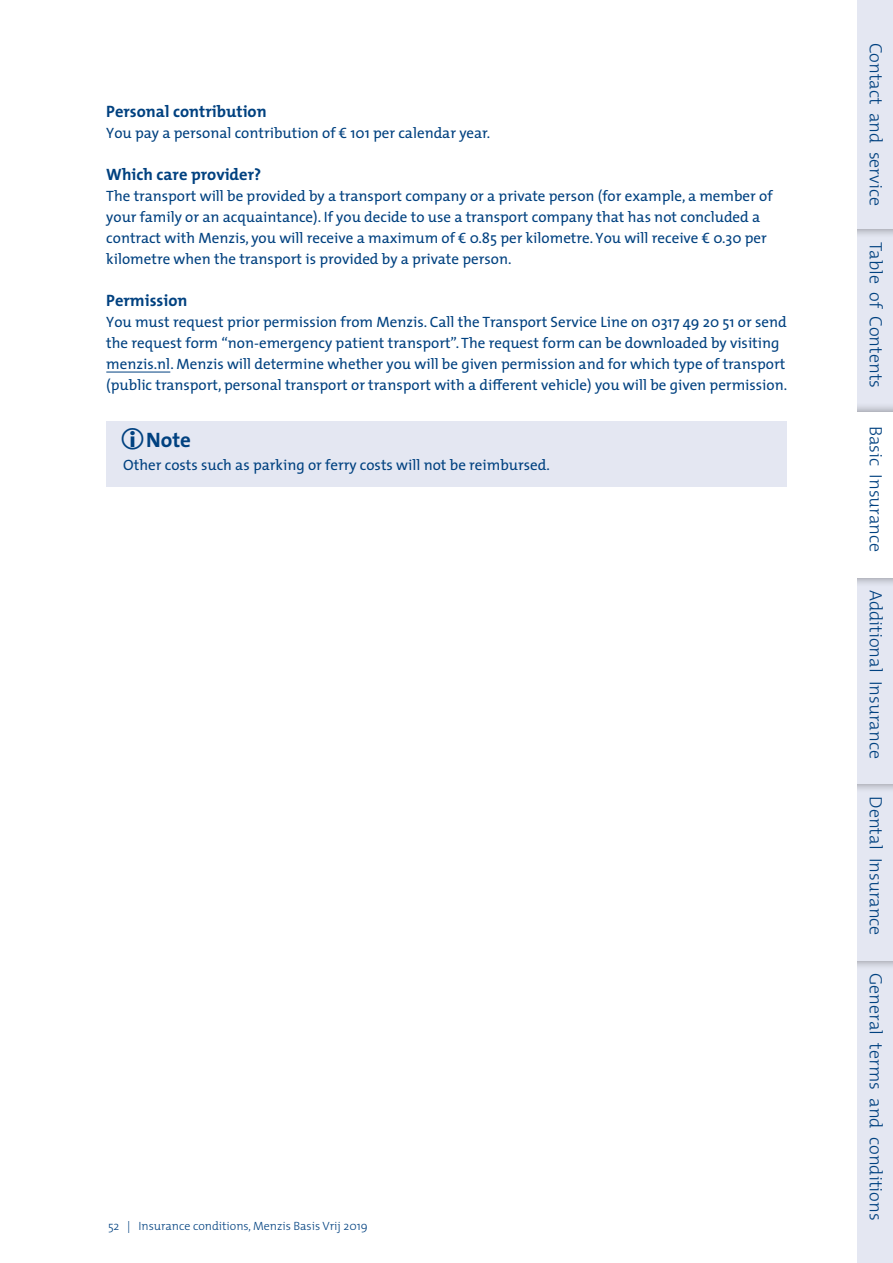
<style>
.page{position:relative;width:893px;height:1263px;background:#fff}
.page>*{position:absolute;margin:0;border:0;box-sizing:border-box;transform-origin:0 0}
.t1{font:700 21px "The Mix";color:#004180}
.t2{font:300 18px "The Mix";color:#004180}
.t3{font:700 16.5px "The Mix";color:#004180}
.t4{font:15px/21px "The Mix";color:#004180}
.t5{font:300 12px "The Mix";color:#004180}
.s1{font-size:16.5px;color:#e4e7f2}
.s2{font-size:16.5px;color:#fff}
</style>
<div class="page">
<hr style="left:106px;top:372px;width:64px;height:1px;background:#004180">
<div style="left:106px;top:421px;width:681px;height:37px;background:#e4e7f2"></div>
<div style="left:106px;top:454px;width:681px;height:32px;background:#e4e7f2"></div>
<div style="left:845px;top:960px;width:48px;height:303px;background:#e4e7f2"></div>
<div style="left:835px;top:774px;width:58px;height:196px;background:#000;opacity:.4"></div>
<div style="left:845px;top:784px;width:48px;height:176px;background:#e4e7f2"></div>
<div style="left:835px;top:568px;width:58px;height:225px;background:#000;opacity:.4"></div>
<div style="left:845px;top:578px;width:48px;height:206px;background:#e4e7f2"></div>
<div style="left:845px;top:229px;width:48px;height:183px;background:#e4e7f2"></div>
<div style="left:835px;top:402px;width:58px;height:185px;background:#000;opacity:.4"></div>
<div style="left:845px;top:412px;width:48px;height:166px;background:#fff"></div>
<div style="left:835px;top:0;width:58px;height:238px;background:#000;opacity:.4"></div>
<div style="left:845px;top:0;width:48px;height:229px;background:#e4e7f2"></div>
<div style="left:829px;top:0;width:28px;height:1263px;background:#fff"></div>
<p class="t3" style="left:106px;top:98px;width:162px">Personal contribution</p>
<p class="t4" style="left:106px;top:122px;width:386px">You pay a personal contribution of € 101 per calendar year.</p>
<p class="t3" style="left:106px;top:161px;width:156px">Which care provider?</p>
<p class="t4" style="left:106px;top:185px;width:668px">The transport will be provided by a transport company or a private person (for example, a member of your family or an acquaintance). If you decide to use a transport company that has not concluded a contract with Menzis, you will receive a maximum of € 0.85 per kilometre. You will receive € 0.30 per kilometre when the transport is provided by a private person.</p>
<p class="t3" style="left:106px;top:287px;width:83px">Permission</p>
<p class="t4" style="left:106px;top:311px;width:682px">You must request prior permission from Menzis. Call the Transport Service Line on 0317 49 20 51 or send the request form “non-emergency patient transport”. The request form can be downloaded by visiting menzis.nl. Menzis will determine whether you will be given permission and for which type of transport (public transport, personal transport or transport with a different vehicle) you will be given permission.</p>
<h1 class="t1" style="left:146px;top:422px;width:46px">Note</h1>
<p class="t4" style="left:123px;top:453px;width:428px">Other costs such as parking or ferry costs will not be reimbursed.</p>
<p class="t5" style="left:108px;top:1216px;width:261px">52 | Insurance conditions, Menzis Basis Vrij 2019</p>
<p class="t2" style="left:891px;top:43px;width:165px;rotate:90deg">Contact<span class="s1">_</span>and<span class="s1">_</span>service</p>
<p class="t2" style="left:891px;top:242px;width:147px;rotate:90deg">Table<span class="s1">_</span>of<span class="s1">_</span>Contents</p>
<p class="t2" style="left:891px;top:426px;width:128px;rotate:90deg">Basic<span class="s2">_</span>Insurance</p>
<p class="t2" style="left:891px;top:590px;width:170px;rotate:90deg">Additional<span class="s1">_</span>Insurance</p>
<p class="t2" style="left:891px;top:796px;width:141px;rotate:90deg">Dental<span class="s1">_</span>Insurance</p>
<p class="t2" style="left:891px;top:973px;width:249px;rotate:90deg">General<span class="s1">_</span>terms<span class="s1">_</span>and<span class="s1">_</span>conditions</p>
</div>
